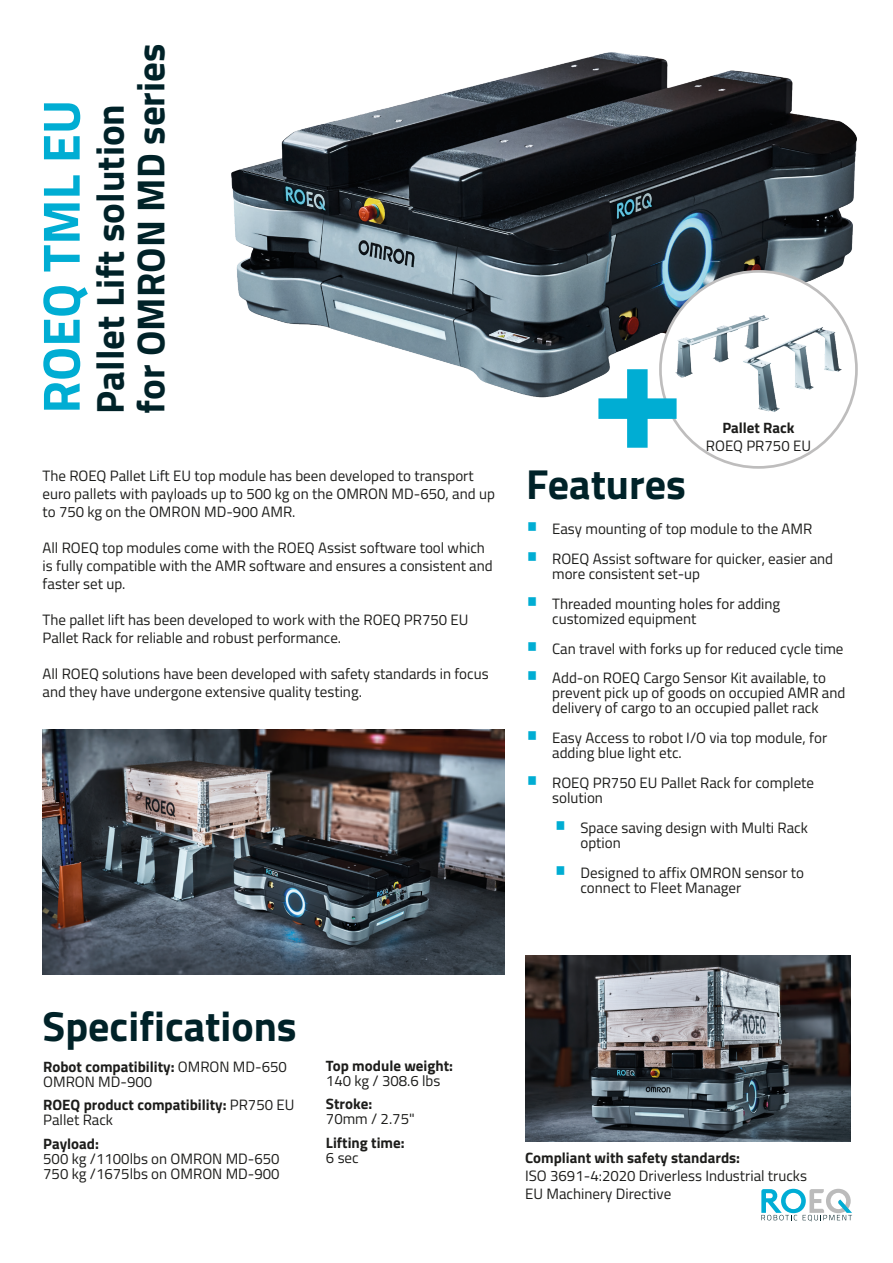
<style>
.page{position:relative;width:893px;height:1263px;background:#fff}
.page>*{position:absolute;margin:0;border:0;box-sizing:border-box;transform-origin:0 0}
.t1{font:700 170.7px "Titillium Web";color:#00add3}
.t2{font:700 52.5px "Titillium Web";color:#00add3}
.t3{font:700 42px "Titillium Web";color:#002228}
.t4{font:700 39px "Titillium Web";color:#002228}
.t5{font:15px/15px "Titillium Web";color:#1d1d1b}
.t6{font:700 15px/15px "Titillium Web";color:#1d1d1b}
.s1{font-size:30px;color:#00add3}
.s2{font-weight:700}
.s3{font-weight:400}
</style>
<div class="page">
<svg style="left:761px;top:1189px;width:91px;height:32px"></svg>
<img style="left:525px;top:956px;width:325px;height:185px">
<img style="left:43px;top:729px;width:462px;height:246px">
<img style="left:231px;top:52px;width:627px;height:353px">
<div style="left:660px;top:271px;width:196px;height:196px;background:#fff;border-radius:50%"></div>
<img style="left:666px;top:294px;width:185px;height:139px">
<p class="t2" style="left:21px;top:414px;width:315px;rotate:-90deg">ROEQ TML EU</p>
<p class="t4" style="left:80px;top:414px;width:311px;rotate:-90deg">Pallet Lift solution</p>
<p class="t4" style="left:121px;top:414px;width:371px;rotate:-90deg">for OMRON MD series</p>
<p class="t5" style="left:43px;top:466px;width:454px;line-height:18px">The ROEQ Pallet Lift EU top module has been developed to transport euro pallets with payloads up to 500 kg on the OMRON MD-650, and up to 750 kg on the OMRON MD-900 AMR.</p>
<p class="t5" style="left:43px;top:538px;width:452px;line-height:18px">All ROEQ top modules come with the ROEQ Assist software tool which is fully compatible with the AMR software and ensures a consistent and faster set up.</p>
<p class="t5" style="left:43px;top:610px;width:427px;line-height:18px">The pallet lift has been developed to work with the ROEQ PR750 EU<br>Pallet Rack for reliable and robust performance.</p>
<p class="t5" style="left:43px;top:664px;width:448px;line-height:18px">All ROEQ solutions have been developed with safety standards in focus and they have undergone extensive quality testing.</p>
<p class="t1" style="left:490px;top:456px;width:97px;rotate:-90deg">+</p>
<p class="t3" style="left:526px;top:452px;width:161px">Features</p>
<p class="t6" style="left:722px;top:419px;width:74px">Pallet Rack</p>
<p class="t5" style="left:706px;top:437px;width:107px">ROEQ PR750 EU</p>
<p class="t5" style="left:525px;top:520px;width:289px"><span class="s1">•</span> Easy mounting of top module to the AMR</p>
<p class="t5" style="left:552px;top:550px;width:283px;text-indent:-27px"><span class="s1">•</span> ROEQ Assist software for quicker, easier and more consistent set-up</p>
<p class="t5" style="left:552px;top:595px;width:230px;text-indent:-27px"><span class="s1">•</span> Threaded mounting holes for adding customized equipment</p>
<p class="t5" style="left:525px;top:640px;width:320px"><span class="s1">•</span> Can travel with forks up for reduced cycle time</p>
<p class="t5" style="left:552px;top:670px;width:295px;text-indent:-27px"><span class="s1">•</span> Add-on ROEQ Cargo Sensor Kit available, to prevent pick up of goods on occupied AMR and delivery of cargo to an occupied pallet rack</p>
<p class="t5" style="left:552px;top:730px;width:277px;text-indent:-27px"><span class="s1">•</span> Easy Access to robot I/O via top module, for adding blue light etc.</p>
<p class="t5" style="left:552px;top:775px;width:263px;text-indent:-27px"><span class="s1">•</span> ROEQ PR750 EU Pallet Rack for complete solution</p>
<p class="t5" style="left:580px;top:820px;width:229px;text-indent:-27px"><span class="s1">•</span> Space saving design with Multi Rack option</p>
<p class="t5" style="left:580px;top:864px;width:225px;text-indent:-27px"><span class="s1">•</span> Designed to affix OMRON sensor to connect to Fleet Manager</p>
<p class="t3" style="left:43px;top:994px;width:256px">Specifications</p>
<p class="t5" style="left:43px;top:1058px;width:245px"><span class="s2">Robot compatibility:</span> OMRON MD-650<br>OMRON MD-900</p>
<p class="t6" style="left:43px;top:1096px;width:253px">ROEQ product compatibility: <span class="s3">PR750 EU<br>Pallet Rack</span></p>
<p class="t5" style="left:43px;top:1135px;width:238px"><span class="s2">Payload:<br></span>500 kg /1100lbs on OMRON MD-650<br>750 kg /1675lbs on OMRON MD-900</p>
<p class="t6" style="left:326px;top:1057px;width:129px">Top module weight:<br><span class="s3">140 kg / 308.6 lbs</span></p>
<p class="t5" style="left:326px;top:1096px;width:90px"><span class="s2">Stroke:<br></span>70mm / 2.75"</p>
<p class="t6" style="left:326px;top:1134px;width:80px">Lifting time:<br><span class="s3">6 sec</span></p>
<p class="t5" style="left:525px;top:1148px;width:283px;line-height:18px"><span class="s2">Compliant with safety standards:<br></span>ISO 3691-4:2020 Driverless Industrial trucks<br>EU Machinery Directive</p>
</div>
